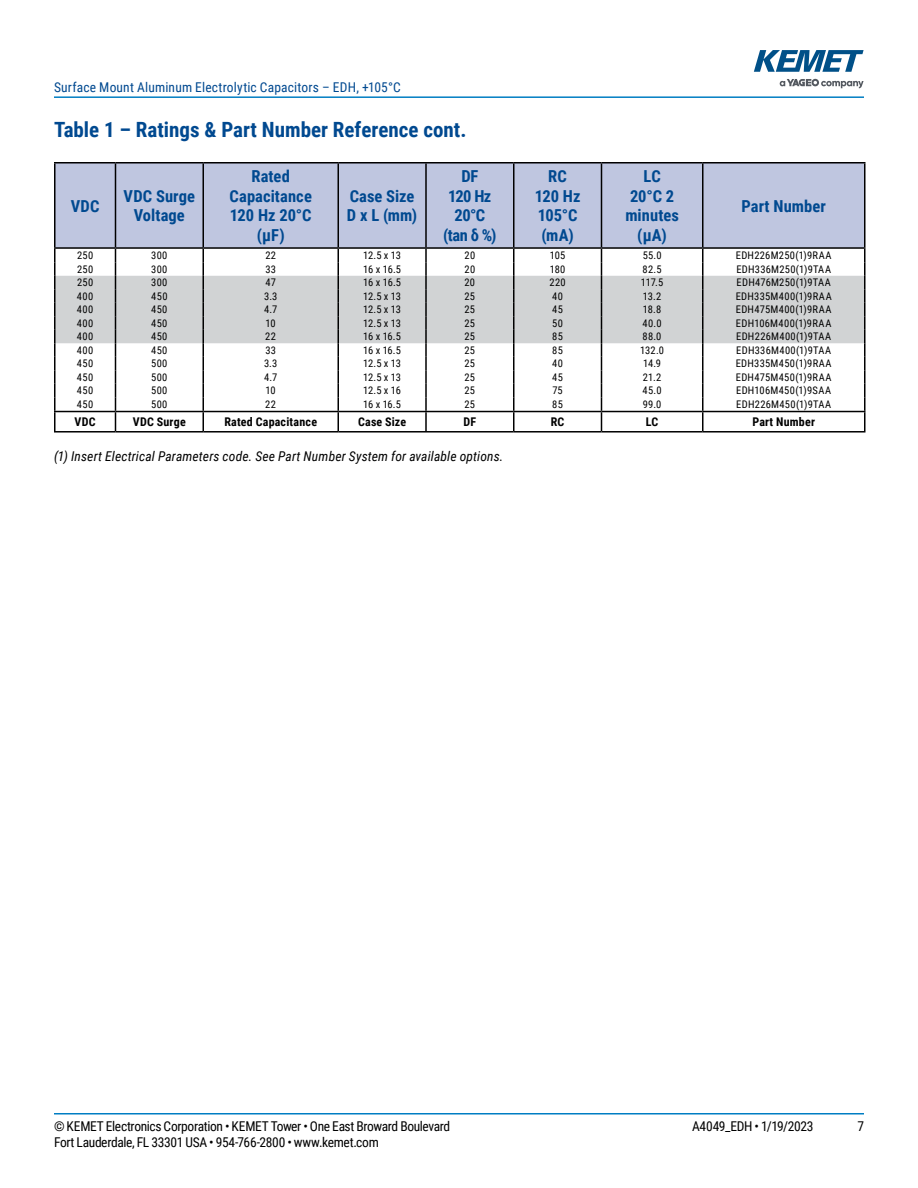
<style>
.page{position:relative;width:918px;height:1188px;background:#fff}
.page>*{position:absolute;margin:0;border:0;box-sizing:border-box;transform-origin:0 0}
.t1{font:700 21px "Roboto Condensed";color:#004990}
.t2{font:700 16.5px/19.8px "Roboto Condensed";letter-spacing:.005em;color:#004990;text-align:center}
.t3{font:700 16.5px/19.8px "Roboto Condensed";letter-spacing:-.03em;color:#004990;text-align:center}
.t4{font:13.5px "Roboto Condensed";letter-spacing:-.025em;color:#000}
.t5{font:italic 13.5px "Roboto Condensed";letter-spacing:.01em;color:#000}
.t6{font:13.5px "Roboto Condensed";letter-spacing:.015em;color:#004990}
.t7{font:700 12px "Roboto Condensed";letter-spacing:.02em;color:#000}
.t8{font:10.5px "Roboto Condensed";letter-spacing:.025em;color:#000}
</style>
<div class="page">
<hr style="left:54px;top:1113px;width:810px;height:2px;background:#007dc3">
<hr style="left:54px;top:96px;width:810px;height:2px;background:#007dc3">
<svg style="left:780px;top:79px;width:84px;height:9px"></svg>
<svg style="left:754px;top:50px;width:110px;height:22px"></svg>
<div style="left:56px;top:164px;width:808px;height:83px;background:#bfc6e0"></div>
<hr style="left:54px;top:247px;width:62px;height:2px;background:#000">
<hr style="left:116px;top:247px;width:87px;height:2px;background:#000">
<hr style="left:514px;top:247px;width:88px;height:2px;background:#000">
<hr style="left:602px;top:247px;width:101px;height:2px;background:#000">
<hr style="left:203px;top:247px;width:135px;height:2px;background:#000">
<hr style="left:338px;top:247px;width:88px;height:2px;background:#000">
<hr style="left:426px;top:247px;width:88px;height:2px;background:#000">
<hr style="left:703px;top:247px;width:163px;height:2px;background:#000">
<hr style="left:116px;top:431px;width:87px;height:2px;background:#000">
<hr style="left:54px;top:431px;width:62px;height:2px;background:#000">
<hr style="left:203px;top:431px;width:135px;height:2px;background:#000">
<hr style="left:338px;top:431px;width:88px;height:2px;background:#000">
<hr style="left:426px;top:431px;width:88px;height:2px;background:#000">
<hr style="left:703px;top:431px;width:163px;height:2px;background:#000">
<hr style="left:514px;top:431px;width:88px;height:2px;background:#000">
<hr style="left:602px;top:431px;width:101px;height:2px;background:#000">
<hr style="left:54px;top:162px;width:62px;height:2px;background:#000">
<hr style="left:54px;top:163px;width:2px;height:84px;background:#000">
<hr style="left:203px;top:162px;width:135px;height:2px;background:#000">
<hr style="left:338px;top:162px;width:88px;height:2px;background:#000">
<hr style="left:426px;top:162px;width:88px;height:2px;background:#000">
<hr style="left:116px;top:162px;width:87px;height:2px;background:#000">
<hr style="left:115px;top:163px;width:1px;height:84px;background:#000">
<hr style="left:202px;top:163px;width:2px;height:84px;background:#000">
<hr style="left:338px;top:163px;width:1px;height:84px;background:#000">
<hr style="left:425px;top:163px;width:2px;height:84px;background:#000">
<hr style="left:514px;top:162px;width:88px;height:2px;background:#000">
<hr style="left:602px;top:162px;width:101px;height:2px;background:#000">
<hr style="left:513px;top:163px;width:1px;height:84px;background:#000">
<hr style="left:601px;top:163px;width:1px;height:84px;background:#000">
<hr style="left:702px;top:163px;width:2px;height:84px;background:#000">
<hr style="left:703px;top:162px;width:163px;height:2px;background:#000">
<hr style="left:864px;top:163px;width:2px;height:84px;background:#000">
<svg style="left:54px;top:249px;width:812px;height:183px"></svg>
<p class="t6" style="left:54px;top:78px;width:348px">Surface Mount Aluminum Electrolytic Capacitors – EDH, +105°C</p>
<h1 class="t1" style="left:54px;top:115px;width:414px">Table 1 – Ratings &amp; Part Number Reference cont.</h1>
<h2 class="t2" style="left:71px;top:195px;width:30px">VDC</h2>
<h2 class="t2" style="left:124px;top:185px;width:73px">VDC Surge<br>Voltage</h2>
<h2 class="t2" style="left:230px;top:165px;width:84px">Rated<br>Capacitance<br>120 Hz 20°C (µF)</h2>
<h2 class="t2" style="left:347px;top:185px;width:72px;text-align:left">Case Size<br>D x L (mm)</h2>
<h2 class="t3" style="left:443px;top:165px;width:55px">DF<br>120 Hz<br>20°C (tan δ %)</h2>
<h2 class="t2" style="left:535px;top:165px;width:47px">RC<br>120 Hz<br>105°C (mA)</h2>
<h2 class="t2" style="left:625px;top:165px;width:55px">LC<br>20°C 2 minutes (µA)</h2>
<h2 class="t2" style="left:741px;top:195px;width:86px">Part Number</h2>
<p class="t8" style="left:77px;top:248px;width:18px">250</p>
<p class="t8" style="left:151px;top:248px;width:18px">300</p>
<p class="t8" style="left:265px;top:248px;width:12px">22</p>
<p class="t8" style="left:363px;top:248px;width:40px">12.5 x 13</p>
<p class="t8" style="left:465px;top:248px;width:12px">20</p>
<p class="t8" style="left:550px;top:248px;width:17px">105</p>
<p class="t8" style="left:643px;top:248px;width:20px">55.0</p>
<p class="t8" style="left:736px;top:248px;width:97px">EDH226M250(1)9RAA</p>
<p class="t8" style="left:77px;top:262px;width:18px">250</p>
<p class="t8" style="left:151px;top:262px;width:18px">300</p>
<p class="t8" style="left:265px;top:262px;width:12px">33</p>
<p class="t8" style="left:363px;top:262px;width:39px">16 x 16.5</p>
<p class="t8" style="left:465px;top:262px;width:12px">20</p>
<p class="t8" style="left:550px;top:262px;width:17px">180</p>
<p class="t8" style="left:643px;top:262px;width:20px">82.5</p>
<p class="t8" style="left:736px;top:262px;width:96px">EDH336M250(1)9TAA</p>
<p class="t8" style="left:77px;top:275px;width:18px">250</p>
<p class="t8" style="left:151px;top:275px;width:18px">300</p>
<p class="t8" style="left:265px;top:275px;width:12px">47</p>
<p class="t8" style="left:363px;top:275px;width:39px">16 x 16.5</p>
<p class="t8" style="left:465px;top:275px;width:12px">20</p>
<p class="t8" style="left:550px;top:275px;width:18px">220</p>
<p class="t8" style="left:641px;top:275px;width:24px">117.5</p>
<p class="t8" style="left:737px;top:275px;width:96px">EDH476M250(1)9TAA</p>
<p class="t8" style="left:77px;top:289px;width:18px">400</p>
<p class="t8" style="left:151px;top:289px;width:18px">450</p>
<p class="t8" style="left:264px;top:289px;width:15px">3.3</p>
<p class="t8" style="left:363px;top:289px;width:40px">12.5 x 13</p>
<p class="t8" style="left:465px;top:289px;width:12px">25</p>
<p class="t8" style="left:552px;top:289px;width:12px">40</p>
<p class="t8" style="left:643px;top:289px;width:20px">13.2</p>
<p class="t8" style="left:736px;top:289px;width:98px">EDH335M400(1)9RAA</p>
<p class="t8" style="left:77px;top:302px;width:18px">400</p>
<p class="t8" style="left:151px;top:302px;width:18px">450</p>
<p class="t8" style="left:264px;top:302px;width:15px">4.7</p>
<p class="t8" style="left:363px;top:302px;width:40px">12.5 x 13</p>
<p class="t8" style="left:465px;top:302px;width:12px">25</p>
<p class="t8" style="left:552px;top:302px;width:12px">45</p>
<p class="t8" style="left:643px;top:302px;width:20px">18.8</p>
<p class="t8" style="left:736px;top:302px;width:97px">EDH475M400(1)9RAA</p>
<p class="t8" style="left:77px;top:316px;width:18px">400</p>
<p class="t8" style="left:151px;top:316px;width:18px">450</p>
<p class="t8" style="left:266px;top:316px;width:12px">10</p>
<p class="t8" style="left:363px;top:316px;width:40px">12.5 x 13</p>
<p class="t8" style="left:465px;top:316px;width:12px">25</p>
<p class="t8" style="left:552px;top:316px;width:12px">50</p>
<p class="t8" style="left:643px;top:316px;width:20px">40.0</p>
<p class="t8" style="left:736px;top:316px;width:97px">EDH106M400(1)9RAA</p>
<p class="t8" style="left:77px;top:329px;width:18px">400</p>
<p class="t8" style="left:151px;top:329px;width:18px">450</p>
<p class="t8" style="left:265px;top:329px;width:12px">22</p>
<p class="t8" style="left:363px;top:329px;width:39px">16 x 16.5</p>
<p class="t8" style="left:465px;top:329px;width:12px">25</p>
<p class="t8" style="left:552px;top:329px;width:12px">85</p>
<p class="t8" style="left:643px;top:329px;width:20px">88.0</p>
<p class="t8" style="left:736px;top:329px;width:96px">EDH226M400(1)9TAA</p>
<p class="t8" style="left:77px;top:343px;width:18px">400</p>
<p class="t8" style="left:151px;top:343px;width:18px">450</p>
<p class="t8" style="left:265px;top:343px;width:12px">33</p>
<p class="t8" style="left:363px;top:343px;width:39px">16 x 16.5</p>
<p class="t8" style="left:465px;top:343px;width:12px">25</p>
<p class="t8" style="left:552px;top:343px;width:12px">85</p>
<p class="t8" style="left:640px;top:343px;width:25px">132.0</p>
<p class="t8" style="left:736px;top:343px;width:96px">EDH336M400(1)9TAA</p>
<p class="t8" style="left:77px;top:356px;width:18px">450</p>
<p class="t8" style="left:151px;top:356px;width:18px">500</p>
<p class="t8" style="left:264px;top:356px;width:15px">3.3</p>
<p class="t8" style="left:363px;top:356px;width:40px">12.5 x 13</p>
<p class="t8" style="left:465px;top:356px;width:12px">25</p>
<p class="t8" style="left:552px;top:356px;width:12px">40</p>
<p class="t8" style="left:643px;top:356px;width:20px">14.9</p>
<p class="t8" style="left:736px;top:356px;width:97px">EDH335M450(1)9RAA</p>
<p class="t8" style="left:77px;top:370px;width:18px">450</p>
<p class="t8" style="left:151px;top:370px;width:18px">500</p>
<p class="t8" style="left:264px;top:370px;width:15px">4.7</p>
<p class="t8" style="left:363px;top:370px;width:40px">12.5 x 13</p>
<p class="t8" style="left:465px;top:370px;width:12px">25</p>
<p class="t8" style="left:552px;top:370px;width:12px">45</p>
<p class="t8" style="left:643px;top:370px;width:20px">21.2</p>
<p class="t8" style="left:736px;top:370px;width:97px">EDH475M450(1)9RAA</p>
<p class="t8" style="left:77px;top:383px;width:18px">450</p>
<p class="t8" style="left:151px;top:383px;width:18px">500</p>
<p class="t8" style="left:266px;top:383px;width:12px">10</p>
<p class="t8" style="left:363px;top:383px;width:39px">12.5 x 16</p>
<p class="t8" style="left:465px;top:383px;width:12px">25</p>
<p class="t8" style="left:552px;top:383px;width:12px">75</p>
<p class="t8" style="left:643px;top:383px;width:20px">45.0</p>
<p class="t8" style="left:736px;top:383px;width:96px">EDH106M450(1)9SAA</p>
<p class="t8" style="left:77px;top:397px;width:18px">450</p>
<p class="t8" style="left:151px;top:397px;width:18px">500</p>
<p class="t8" style="left:265px;top:397px;width:12px">22</p>
<p class="t8" style="left:363px;top:397px;width:39px">16 x 16.5</p>
<p class="t8" style="left:465px;top:397px;width:12px">25</p>
<p class="t8" style="left:552px;top:397px;width:12px">85</p>
<p class="t8" style="left:643px;top:397px;width:20px">99.0</p>
<p class="t8" style="left:736px;top:397px;width:96px">EDH226M450(1)9TAA</p>
<p class="t7" style="left:75px;top:413px;width:23px">VDC</p>
<p class="t7" style="left:133px;top:413px;width:54px">VDC Surge</p>
<p class="t7" style="left:224px;top:413px;width:94px">Rated Capacitance</p>
<p class="t7" style="left:358px;top:413px;width:50px">Case Size</p>
<p class="t7" style="left:464px;top:413px;width:14px">DF</p>
<p class="t7" style="left:551px;top:413px;width:15px">RC</p>
<p class="t7" style="left:646px;top:413px;width:14px">LC</p>
<p class="t7" style="left:752px;top:413px;width:64px">Part Number</p>
<p class="t5" style="left:54px;top:447px;width:451px">(1) Insert Electrical Parameters code. See Part Number System for available options.</p>
<p class="t4" style="left:54px;top:1116px;width:398px">© KEMET Electronics Corporation • KEMET Tower • One East Broward Boulevard</p>
<p class="t4" style="left:692px;top:1116px;width:123px">A4049_EDH • 1/19/2023</p>
<p class="t4" style="left:857px;top:1116px;width:8px">7</p>
<p class="t4" style="left:54px;top:1133px;width:326px">Fort Lauderdale, FL 33301 USA • 954-766-2800 • www.kemet.com</p>
</div>
